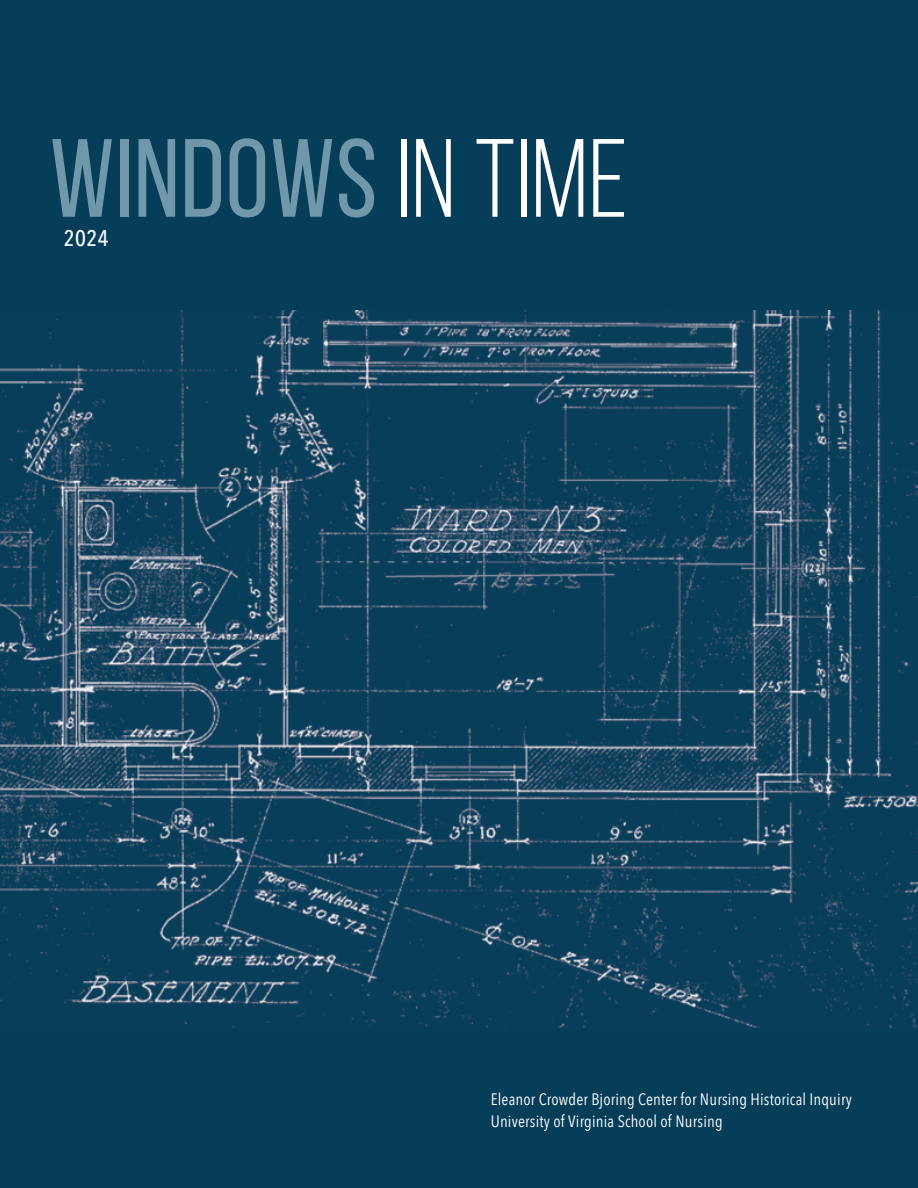
<style>
.page{position:relative;width:918px;height:1188px;background:#063d59}
.page>*{position:absolute;margin:0;border:0;box-sizing:border-box;transform-origin:0 0}
.t1{font:111px "Bebas Neue";letter-spacing:.01em;color:#7097aa}
.t2{font:500 22.5px "Avenir Next Condensed";color:#fff}
.t3{font:16.5px "Avenir Next Condensed";letter-spacing:.01em;color:#fff}
.s1{color:#fff}
</style>
<div class="page">
<img style="left:0;top:310px;width:918px;height:718px">
<p class="t1" style="left:50px;top:118px;width:580px">WINDOWS <span class="s1">IN TIME</span></p>
<p class="t2" style="left:64px;top:225px;width:46px">2024</p>
<p class="t3" style="left:491px;top:1085px;width:363px">Eleanor Crowder Bjoring Center for Nursing Historical Inquiry</p>
<p class="t3" style="left:491px;top:1107px;width:233px">University of Virginia School of Nursing</p>
</div>
